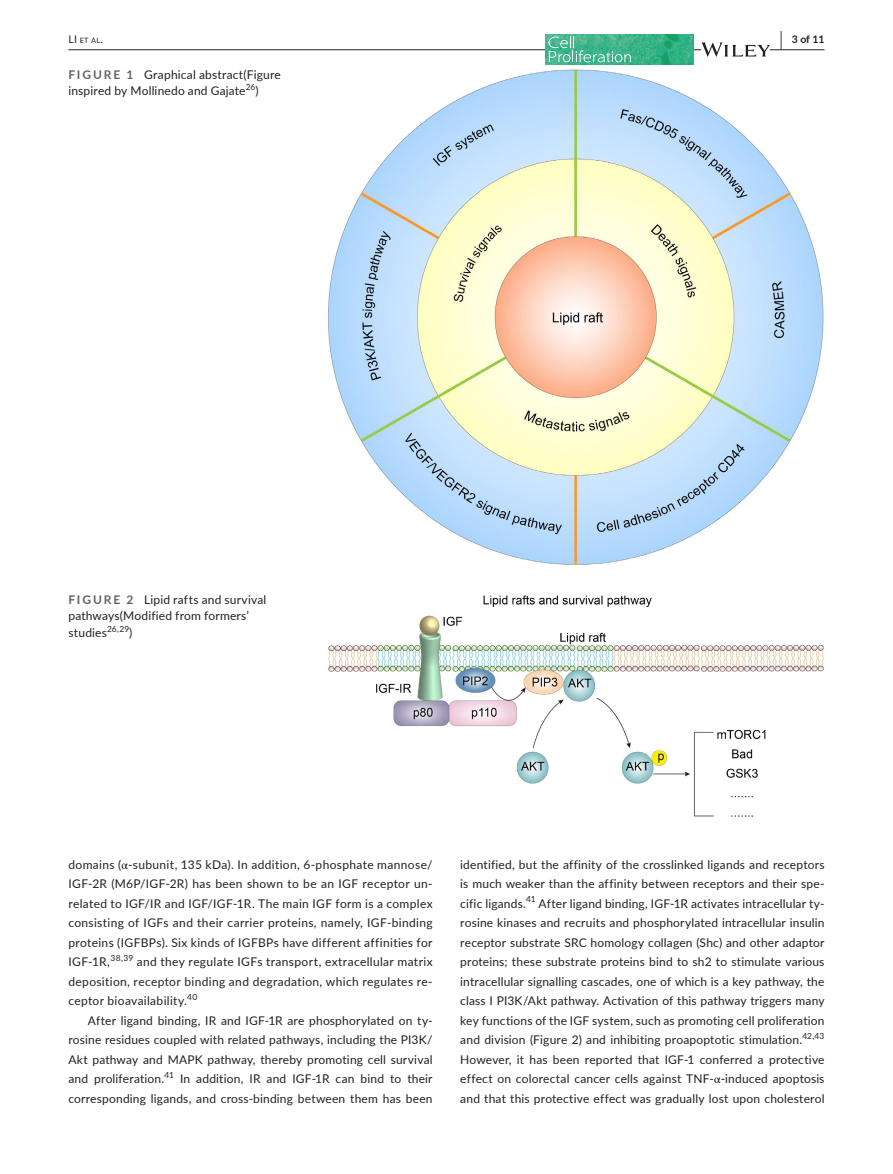
<style>
.page{position:relative;width:893px;height:1174px;background:#fff}
.page>*{position:absolute;margin:0;border:0;box-sizing:border-box;transform-origin:0 0}
.t1{font:12px/19.5px "Lato";letter-spacing:.015em;color:#231f20;text-align:justify}
.t2{font:700 10.5px "Lato";color:#231f20}
.t3{font:8.4px "Lato";letter-spacing:.01em;color:#231f20}
.t4{font:7.35px "Lato";color:#231f20}
.s1{font-size:10.5px}
.s2{font-size:19.5px}
.s3{font-weight:700;color:#636366}
.s4{font-family:"STIX"}
</style>
<div class="page">
<hr style="left:68px;top:49px;width:756px;height:1px;background:#231f20">
<img style="left:545px;top:35px;width:149px;height:30px">
<svg style="left:548px;top:36px;width:83px;height:27px;background:#59be99"></svg>
<svg style="left:701px;top:42px;width:69px;height:15px"></svg>
<img style="left:328px;top:69px;width:496px;height:496px">
<img style="left:328px;top:595px;width:496px;height:221px">
<p class="t4" style="left:68px;top:35px;width:36px"><span class="s1">LI</span> et al<span class="s1">.</span></p>
<p class="t2" style="left:780px;top:31px;width:46px"><span class="s2">|</span> 3 of 11</p>
<p class="t1" style="left:68px;top:66px;width:214px;line-height:16.5px"><span class="s3">FIGURE 1</span> Graphical abstract(Figure inspired by Mollinedo and Gajate</p>
<p class="t3" style="left:246px;top:81px;width:11px">26</p>
<p class="t1" style="left:255px;top:81px;width:5px">)</p>
<p class="t1" style="left:68px;top:591px;width:199px;line-height:16.5px;text-align:left"><span class="s3">FIGURE 2</span> Lipid rafts and survival pathways(Modified from formers’ studies</p>
<p class="t3" style="left:107px;top:622px;width:24px">26,29</p>
<p class="t1" style="left:129px;top:622px;width:5px">)</p>
<p class="t1" style="left:68px;top:854px;width:366px">domains (<span class="s4">α</span>-subunit, 135 kDa). In addition, 6-phosphate mannose/ IGF-2R (M6P/IGF-2R) has been shown to be an IGF receptor un&shy;related to IGF/IR and IGF/IGF-1R. The main IGF form is a complex consisting of IGFs and their carrier proteins, namely, IGF-binding proteins (IGFBPs). Six kinds of IGFBPs have different affinities for IGF-1R,</p>
<p class="t3" style="left:110px;top:952px;width:24px">38,39</p>
<p class="t1" style="left:68px;top:951px;width:366px;text-indent:68px">and they regulate IGFs transport, extracellular matrix deposition, receptor binding and degradation, which regulates re&shy;ceptor bioavailability.<sup>40</sup></p>
<p class="t1" style="left:68px;top:1010px;width:366px;text-indent:20px">After ligand binding, IR and IGF-1R are phosphorylated on ty&shy;rosine residues coupled with related pathways, including the PI3K/ Akt pathway and MAPK pathway, thereby promoting cell survival and proliferation.<sup>41</sup> In addition, IR and IGF-1R can bind to their corresponding ligands, and cross-binding between them has been</p>
<p class="t1" style="left:460px;top:854px;width:366px">identified, but the affinity of the crosslinked ligands and receptors is much weaker than the affinity between receptors and their spe&shy;cific ligands.</p>
<p class="t3" style="left:526px;top:893px;width:11px">41</p>
<p class="t1" style="left:460px;top:893px;width:366px;text-indent:78px">After ligand binding, IGF-1R activates intracellular ty&shy;rosine kinases and recruits and phosphorylated intracellular insulin receptor substrate SRC homology collagen (Shc) and other adaptor proteins; these substrate proteins bind to sh2 to stimulate various intracellular signalling cascades, one of which is a key pathway, the class I PI3K/Akt pathway. Activation of this pathway triggers many key functions of the IGF system, such as promoting cell proliferation and division (Figure 2) and inhibiting proapoptotic stimulation.<sup>42,43<br></sup>However, it has been reported that IGF-1 conferred a protective effect on colorectal cancer cells against TNF-<span class="s4">α</span>-induced apoptosis and that this protective effect was gradually lost upon cholesterol</p>
</div>
